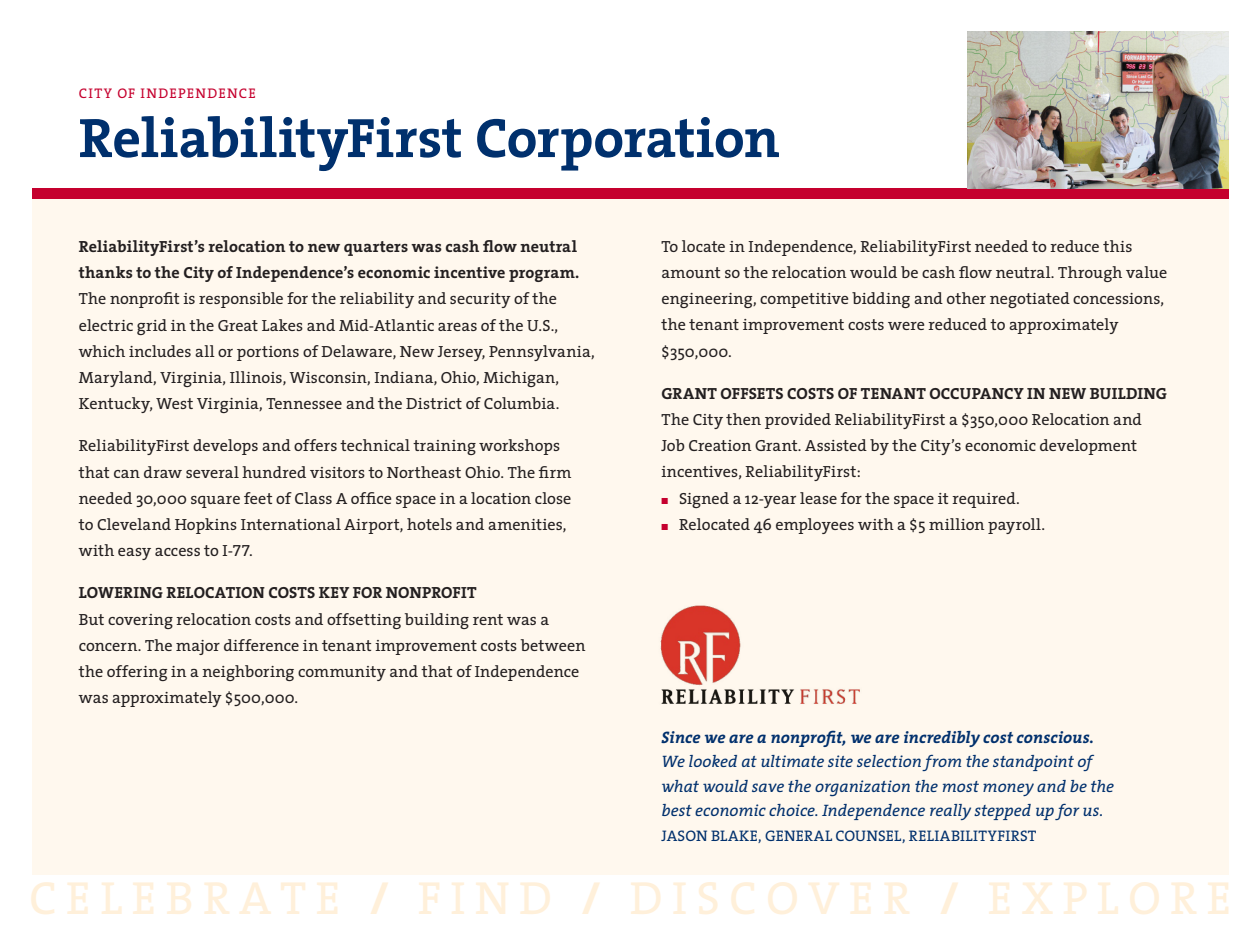
<style>
.page{position:relative;width:1260px;height:945px;background:#fff}
.page>*{position:absolute;margin:0;border:0;box-sizing:border-box;transform-origin:0 0}
.Company_Name_Copy_TS{font:700 56px "The Serif";letter-spacing:-.01em;color:#00306d}
.t1{font:46.73px "The Serif";letter-spacing:.195em;color:#fff0da}
.Quote_Copy_TS{font:italic 16.62px/24.5px "The Serif";letter-spacing:-.005em;color:#00306d}
.Body_Copy_TS{font:16.1px/26.2px "The Serif";letter-spacing:.005em;color:#231f20}
.Headline_Copy_TS{font:700 16.1px "The Serif";letter-spacing:.01em;color:#231f20}
.Quote_Signoff_TS{font:15.4px "The Serif Caps";letter-spacing:.02em;color:#00306d}
.City_of_Independence{font:14px "The Serif";letter-spacing:.09em;color:#c5002e}
.s1{font-weight:700}
.s2{font-family:"The Serif Expert"}
.s3{color:#c5002e}
</style>
<div class="page">
<div style="left:32px;top:189px;width:1197px;height:686px;background:#fff8ee"></div>
<div style="left:32px;top:189px;width:1197px;height:10px;background:#c5002e"></div>
<img style="left:660px;top:605px;width:200px;height:99px">
<img style="left:967px;top:32px;width:262px;height:157px">
<p class="City_of_Independence" style="left:79px;top:81px;width:179px">CITY OF INDEPENDENCE</p>
<p class="Company_Name_Copy_TS" style="left:79px;top:91px;width:703px">ReliabilityFirst Corporation</p>
<p class="Body_Copy_TS" style="left:79px;top:233px;width:518px"><span class="s1">ReliabilityFirst’s relocation to new quarters was cash flow neutral thanks to the City of Independence’s economic incentive program.<br></span>The nonprofit is responsible for the reliability and security of the electric grid in the Great Lakes and Mid-Atlantic areas of the U.S., which includes all or portions of Delaware, New Jersey, Pennsylvania, Maryland, Virginia, Illinois, Wisconsin, Indiana, Ohio, Michigan, Kentucky, West Virginia, Tennessee and the District of Columbia.</p>
<p class="Body_Copy_TS" style="left:79px;top:432px;width:494px">ReliabilityFirst develops and offers technical training workshops that can draw several hundred visitors to Northeast Ohio. The firm needed 30,000 square feet of Class A office space in a location close to Cleveland Hopkins International Airport, hotels and amenities, with easy access to I-<span class="s2">77</span>.</p>
<p class="Headline_Copy_TS" style="left:79px;top:580px;width:399px">LOWERING RELOCATION COSTS KEY FOR NONPROFIT</p>
<p class="Body_Copy_TS" style="left:79px;top:606px;width:508px">But covering relocation costs and offsetting building rent was a concern. The major difference in tenant improvement costs between the offering in a neighboring community and that of Independence was approximately $500,000.</p>
<p class="Body_Copy_TS" style="left:662px;top:233px;width:507px">To locate in Independence, ReliabilityFirst needed to reduce this amount so the relocation would be cash flow neutral. Through value engineering, competitive bidding and other negotiated concessions, the tenant improvement costs were reduced to approximately $350,000.</p>
<p class="Headline_Copy_TS" style="left:662px;top:380px;width:507px">GRANT OFFSETS COSTS OF TENANT OCCUPANCY IN NEW BUILDING</p>
<p class="Body_Copy_TS" style="left:662px;top:406px;width:482px">The City then provided ReliabilityFirst a $350,000 Relocation and<br>Job Creation Grant. Assisted by the City’s economic development incentives, ReliabilityFirst:</p>
<p class="Body_Copy_TS" style="left:662px;top:485px;width:360px"><span class="s3">■</span> Signed a 12-year lease for the space it required.</p>
<p class="Body_Copy_TS" style="left:662px;top:511px;width:385px"><span class="s3">■</span> Relocated 46 employees with a $5 million payroll.</p>
<p class="Quote_Copy_TS" style="left:662px;top:724px;width:454px"><span class="s1">Since we are a nonprofit, we are incredibly cost conscious.<br></span>We looked at ultimate site selection from the standpoint of what would save the organization the most money and be the best economic choice. Independence really stepped up for us.</p>
<p class="Quote_Signoff_TS" style="left:662px;top:823px;width:376px">JASON BLAKE, GENERAL COUNSEL, RELIABILITYFIRST</p>
<h2 class="t1" style="left:29px;top:859px;width:1204px">CELEBRATE <span class="s1">/</span> FIND <span class="s1">/</span> DISCOVER <span class="s1">/</span> EXPLORE</h2>
</div>
